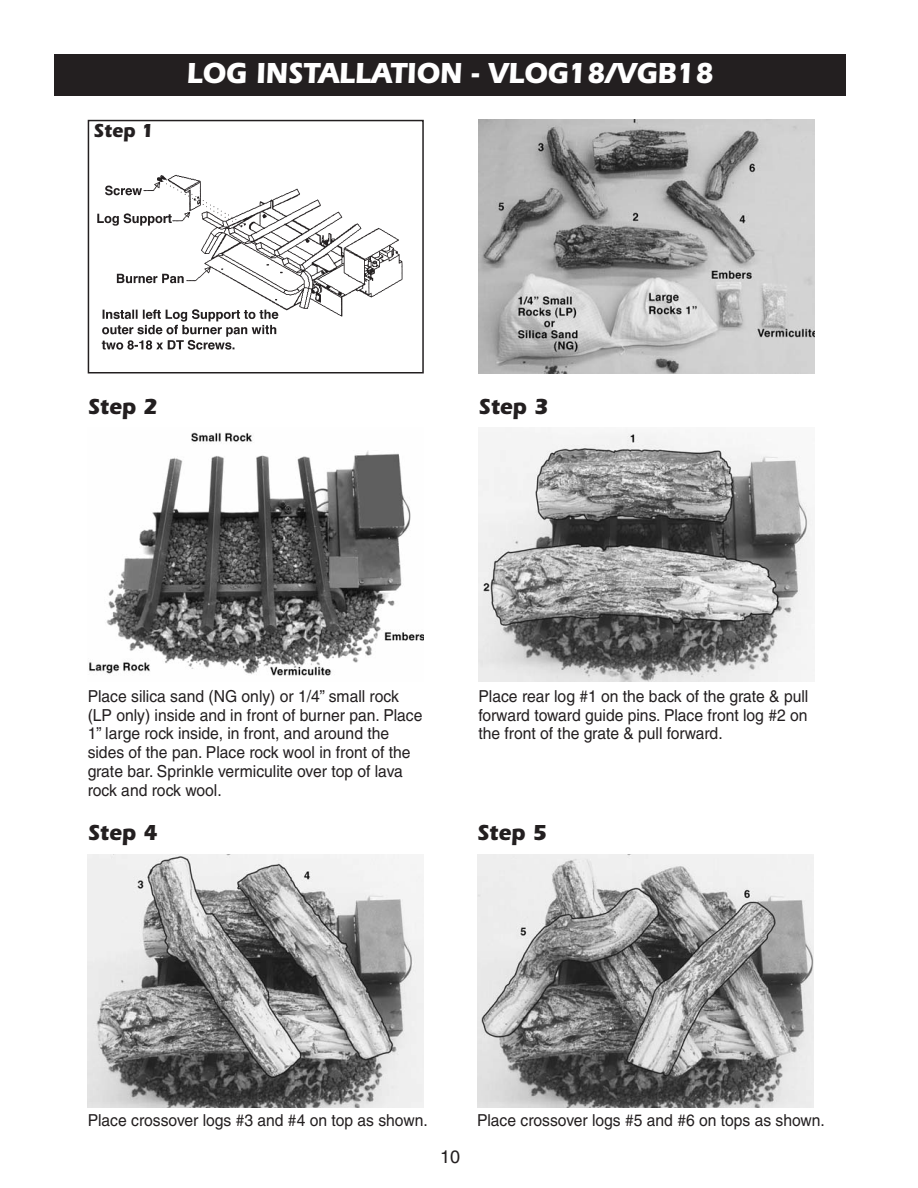
<style>
.page{position:relative;width:918px;height:1188px;background:#fff}
.page>*{position:absolute;margin:0;border:0;box-sizing:border-box;transform-origin:0 0}
.t1{font:700 30px "Itc Eras";color:#fff;scale:.9 1}
.t2{font:700 22.5px "Itc Eras";color:#231f20;scale:.95 1}
.t3{font:700 19.5px "Itc Eras";color:#231f20;scale:.95 1}
.t4{font:18px "Helvetica";color:#231f20}
.t5{font:16.5px/18.8px "Helvetica";color:#231f20;scale:.95 1}
</style>
<div class="page">
<div style="left:54px;top:54px;width:792px;height:42px;background:#231f20"></div>
<img style="left:479px;top:120px;width:336px;height:254px">
<img style="left:97px;top:174px;width:306px;height:176px">
<div style="left:88px;top:120px;width:336px;height:254px;border:2px solid #231f20"></div>
<img style="left:89px;top:432px;width:335px;height:244px">
<img style="left:478px;top:428px;width:337px;height:254px">
<img style="left:88px;top:854px;width:336px;height:254px">
<img style="left:477px;top:854px;width:336px;height:254px">
<p class="t3" style="left:94px;top:124px;width:65px">Step 1</p>
<h1 class="t1" style="left:187px;top:62px;width:587px">LOG INSTALLATION - VLOG18/VGB18</h1>
<h2 class="t2" style="left:88px;top:399px;width:75px">Step 2</h2>
<h2 class="t2" style="left:479px;top:399px;width:75px">Step 3</h2>
<p class="t5" style="left:88px;top:688px;width:354px">Place silica sand (NG only) or 1/4” small rock (LP only) inside and in front of burner pan. Place 1” large rock inside, in front, and around the sides of the pan. Place rock wool in front of the grate bar. Sprinkle vermiculite over top of lava rock and rock wool.</p>
<p class="t5" style="left:479px;top:688px;width:349px;text-align:justify">Place rear log #1 on the back of the grate &amp; pull forward toward guide pins. Place front log #2 on the front of the grate &amp; pull forward.</p>
<h2 class="t2" style="left:88px;top:825px;width:75px">Step 4</h2>
<h2 class="t2" style="left:477px;top:825px;width:75px">Step 5</h2>
<p class="t5" style="left:88px;top:1112px;width:359px">Place crossover logs #3 and #4 on top as shown.</p>
<p class="t5" style="left:477px;top:1112px;width:368px">Place crossover logs #5 and #6 on tops as shown.</p>
<p class="t4" style="left:440px;top:1150px;width:21px">10</p>
</div>
